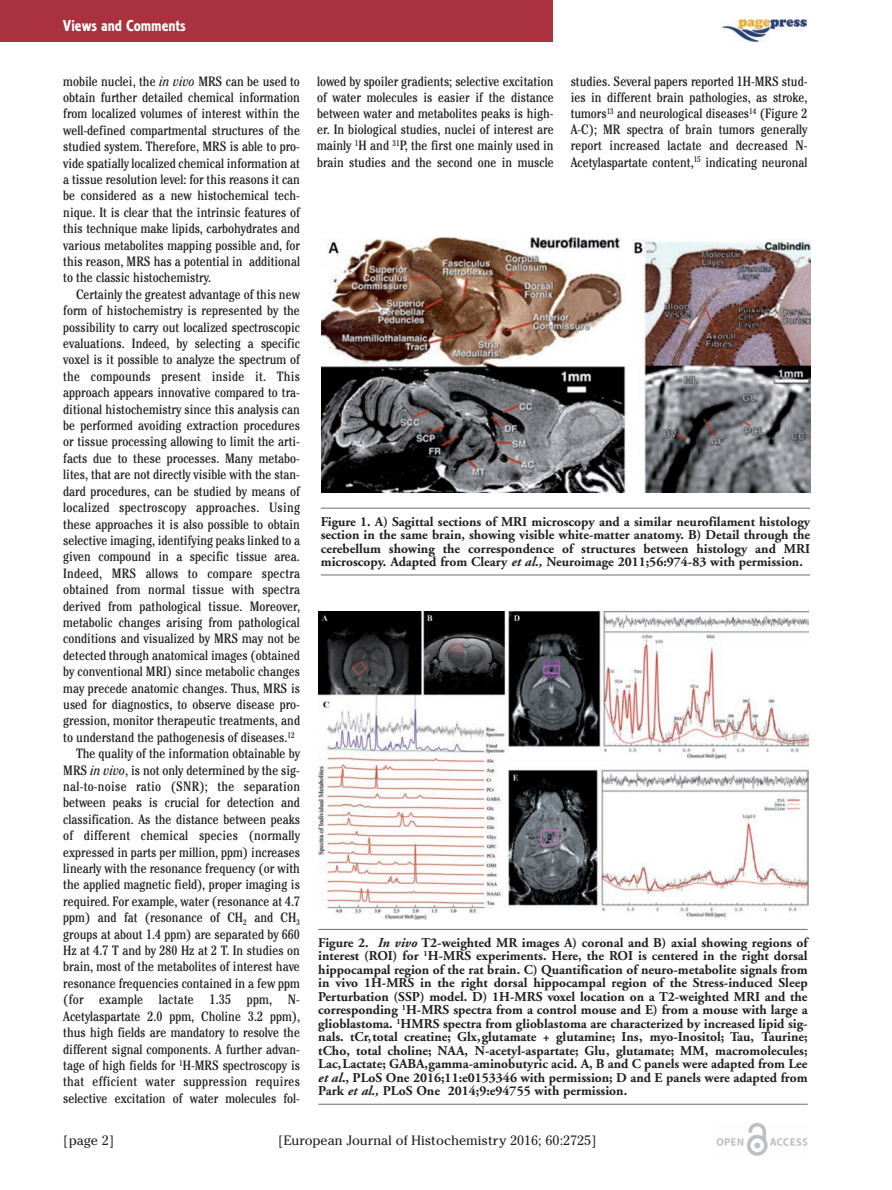
<style>
.page{position:relative;width:892px;height:1190px;background:#fff}
.page>*{position:absolute;margin:0;border:0;box-sizing:border-box;transform-origin:0 0}
.t1{font:16.5px "Corinthian Bold Condensed Plain";color:#fff}
.t2{font:condensed 13.5px/16.4px "Cheltenham";color:#231f20;text-align:justify}
.t3{font:700 13.5px/13.5px "Adobe Garamond";color:#231f20;text-align:justify}
.t4{font:condensed 13.5px "Cheltenham";letter-spacing:.02em;color:#231f20}
.t5{font:13.5px "Cheltenham";color:#231f20}
.s1{font-style:italic}
</style>
<div class="page">
<div style="left:0;top:0;width:552px;height:41px;background:#aa323f"></div>
<img style="left:716px;top:1122px;width:92px;height:34px">
<img style="left:722px;top:18px;width:84px;height:24px">
<hr style="left:321px;top:508px;width:489px;height:1px;background:#6c6d70">
<hr style="left:321px;top:574px;width:489px;height:1px;background:#6c6d70">
<img style="left:321px;top:238px;width:489px;height:255px">
<hr style="left:318px;top:929px;width:490px;height:1px;background:#6c6d70">
<hr style="left:318px;top:1103px;width:490px;height:1px;background:#6c6d70">
<img style="left:319px;top:611px;width:489px;height:309px">
<p class="t1" style="left:63px;top:20px;width:125px">Views and Comments</p>
<p class="t2" style="left:63px;top:74px;width:238px">mobile nuclei, the <span class="s1">in vivo</span> MRS can be used to obtain further detailed chemical information from localized volumes of interest within the well-defined compartmental structures of the studied system. Therefore, MRS is able to pro&shy;vide spatially localized chemical information at a tissue resolution level: for this reasons it can be considered as a new histochemical tech&shy;nique. It is clear that the intrinsic features of this technique make lipids, carbohydrates and various metabolites mapping possible and, for this reason, MRS has a potential in additional to the classic histochemistry.</p>
<p class="t2" style="left:76px;top:287px;width:225px">Certainly the greatest advantage of this new</p>
<p class="t2" style="left:63px;top:304px;width:238px">form of histochemistry is represented by the</p>
<p class="t2" style="left:63px;top:320px;width:238px">possibility to carry out localized spectroscopic</p>
<p class="t2" style="left:63px;top:336px;width:238px">evaluations. Indeed, by selecting a specific</p>
<p class="t2" style="left:63px;top:353px;width:238px">voxel is it possible to analyze the spectrum of</p>
<p class="t4" style="left:63px;top:371px;width:238px">the compounds present inside it. This</p>
<p class="t2" style="left:63px;top:386px;width:238px">approach appears innovative compared to tra-</p>
<p class="t2" style="left:63px;top:402px;width:238px">ditional histochemistry since this analysis can</p>
<p class="t2" style="left:63px;top:418px;width:238px">be performed avoiding extraction procedures</p>
<p class="t2" style="left:63px;top:435px;width:238px">or tissue processing allowing to limit the arti-</p>
<p class="t2" style="left:63px;top:451px;width:238px">facts due to these processes. Many metabo-</p>
<p class="t2" style="left:63px;top:468px;width:238px">lites, that are not directly visible with the stan-</p>
<p class="t2" style="left:63px;top:484px;width:238px">dard procedures, can be studied by means of</p>
<p class="t4" style="left:63px;top:502px;width:238px">localized spectroscopy approaches. Using</p>
<p class="t2" style="left:63px;top:517px;width:238px">these approaches it is also possible to obtain</p>
<p class="t2" style="left:63px;top:533px;width:238px">selective imaging, identifying peaks linked to a</p>
<p class="t2" style="left:63px;top:550px;width:238px">given compound in a specific tissue area.</p>
<p class="t4" style="left:63px;top:568px;width:238px">Indeed, MRS allows to compare spectra</p>
<p class="t2" style="left:63px;top:582px;width:238px">obtained from normal tissue with spectra</p>
<p class="t2" style="left:63px;top:599px;width:238px">derived from pathological tissue. Moreover,</p>
<p class="t2" style="left:63px;top:615px;width:238px">metabolic changes arising from pathological</p>
<p class="t2" style="left:63px;top:632px;width:238px">conditions and visualized by MRS may not be</p>
<p class="t2" style="left:63px;top:648px;width:238px">detected through anatomical images (obtained</p>
<p class="t2" style="left:63px;top:664px;width:238px">by conventional MRI) since metabolic changes</p>
<p class="t2" style="left:63px;top:681px;width:238px">may precede anatomic changes. Thus, MRS is</p>
<p class="t2" style="left:63px;top:697px;width:238px">used for diagnostics, to observe disease pro-</p>
<p class="t2" style="left:63px;top:714px;width:238px">gression, monitor therapeutic treatments, and</p>
<p class="t2" style="left:63px;top:730px;width:233px">to understand the pathogenesis of diseases.<sup>12</sup></p>
<p class="t2" style="left:76px;top:746px;width:225px">The quality of the information obtainable by</p>
<p class="t2" style="left:63px;top:763px;width:238px">MRS <span class="s1">in vivo</span>, is not only determined by the sig-</p>
<p class="t4" style="left:63px;top:781px;width:238px">nal-to-noise ratio (SNR); the separation</p>
<p class="t2" style="left:63px;top:796px;width:238px">between peaks is crucial for detection and</p>
<p class="t2" style="left:63px;top:812px;width:238px">classification. As the distance between peaks</p>
<p class="t4" style="left:63px;top:830px;width:238px">of different chemical species (normally</p>
<p class="t2" style="left:63px;top:845px;width:238px">expressed in parts per million, ppm) increases</p>
<p class="t2" style="left:63px;top:861px;width:238px">linearly with the resonance frequency (or with</p>
<p class="t2" style="left:63px;top:878px;width:238px">the applied magnetic field), proper imaging is</p>
<p class="t2" style="left:63px;top:894px;width:238px">required. For example, water (resonance at 4.7</p>
<p class="t2" style="left:63px;top:910px;width:238px">ppm) and fat (resonance of CH<sub>2</sub> and CH<sub>3</sub></p>
<p class="t2" style="left:63px;top:927px;width:238px">groups at about 1.4 ppm) are separated by 660</p>
<p class="t2" style="left:63px;top:943px;width:238px">Hz at 4.7 T and by 280 Hz at 2 T. In studies on</p>
<p class="t2" style="left:63px;top:960px;width:238px">brain, most of the metabolites of interest have</p>
<p class="t2" style="left:63px;top:976px;width:238px">resonance frequencies contained in a few ppm</p>
<p class="t4" style="left:63px;top:994px;width:238px">(for example lactate 1.35 ppm, N-</p>
<p class="t2" style="left:63px;top:1009px;width:238px">Acetylaspartate 2.0 ppm, Choline 3.2 ppm),</p>
<p class="t2" style="left:63px;top:1025px;width:238px">thus high fields are mandatory to resolve the</p>
<p class="t2" style="left:63px;top:1042px;width:238px">different signal components. A further advan-</p>
<p class="t2" style="left:63px;top:1058px;width:238px">tage of high fields for <sup>1</sup>H-MRS spectroscopy is</p>
<p class="t4" style="left:63px;top:1076px;width:238px">that efficient water suppression requires</p>
<p class="t2" style="left:63px;top:1091px;width:238px">selective excitation of water molecules fol-</p>
<p class="t2" style="left:317px;top:74px;width:238px">lowed by spoiler gradients; selective excitation of water molecules is easier if the distance between water and metabolites peaks is high&shy;er. In biological studies, nuclei of interest are mainly <sup>1</sup>H and <sup>31</sup>P, the first one mainly used in brain studies and the second one in muscle</p>
<p class="t2" style="left:571px;top:74px;width:238px">studies. Several papers reported 1H-MRS stud&shy;ies in different brain pathologies, as stroke, tumors<sup>13</sup> and neurological diseases<sup>14</sup> (Figure 2<br>A-C); MR spectra of brain tumors generally report increased lactate and decreased N-Acetylaspartate content,<sup>15</sup> indicating neuronal</p>
<p class="t3" style="left:321px;top:516px;width:491px">Figure 1. A) Sagittal sections of MRI microscopy and a similar neurofilament histology section in the same brain, showing visible white-matter anatomy. B) Detail through the cerebellum showing the correspondence of structures between histology and MRI microscopy. Adapted from Cleary <span class="s1">et al.,</span> Neuroimage 2011;56:974-83 with permission.</p>
<p class="t3" style="left:318px;top:937px;width:491px">Figure 2. <span class="s1">In vivo</span> T2-weighted MR images A) coronal and B) axial showing regions of interest (ROI) for <sup>1</sup>H-MRS experiments. Here, the ROI is centered in the right dorsal hippocampal region of the rat brain. C) Quantification of neuro-metabolite signals from in vivo 1H-MRS in the right dorsal hippocampal region of the Stress-induced Sleep Perturbation (SSP) model. D) 1H-MRS voxel location on a T2-weighted MRI and the corresponding <sup>1</sup>H-MRS spectra from a control mouse and E) from a mouse with large a glioblastoma. <sup>1</sup>HMRS spectra from glioblastoma are characterized by increased lipid sig&shy;nals. tCr, total creatine; Glx, glutamate + glutamine; Ins , myo-Inositol; Tau, Taurine; tCho, total choline; NAA, N-acetyl-aspartate; Glu , glutamate; MM, macromolecules; Lac, Lactate; GABA, gamma-aminobutyric acid. A, B and C panels were adapted from Lee <span class="s1">et al</span>., PLoS One 2016;11:e0153346 with permission; D and E panels were adapted from Park <span class="s1">et al.,</span> PLoS One 2014;9:e94755 with permission.</p>
<p class="t5" style="left:63px;top:1132px;width:52px">[page 2]</p>
<p class="t5" style="left:278px;top:1132px;width:320px">[European Journal of Histochemistry 2016; 60:2725]</p>
</div>
